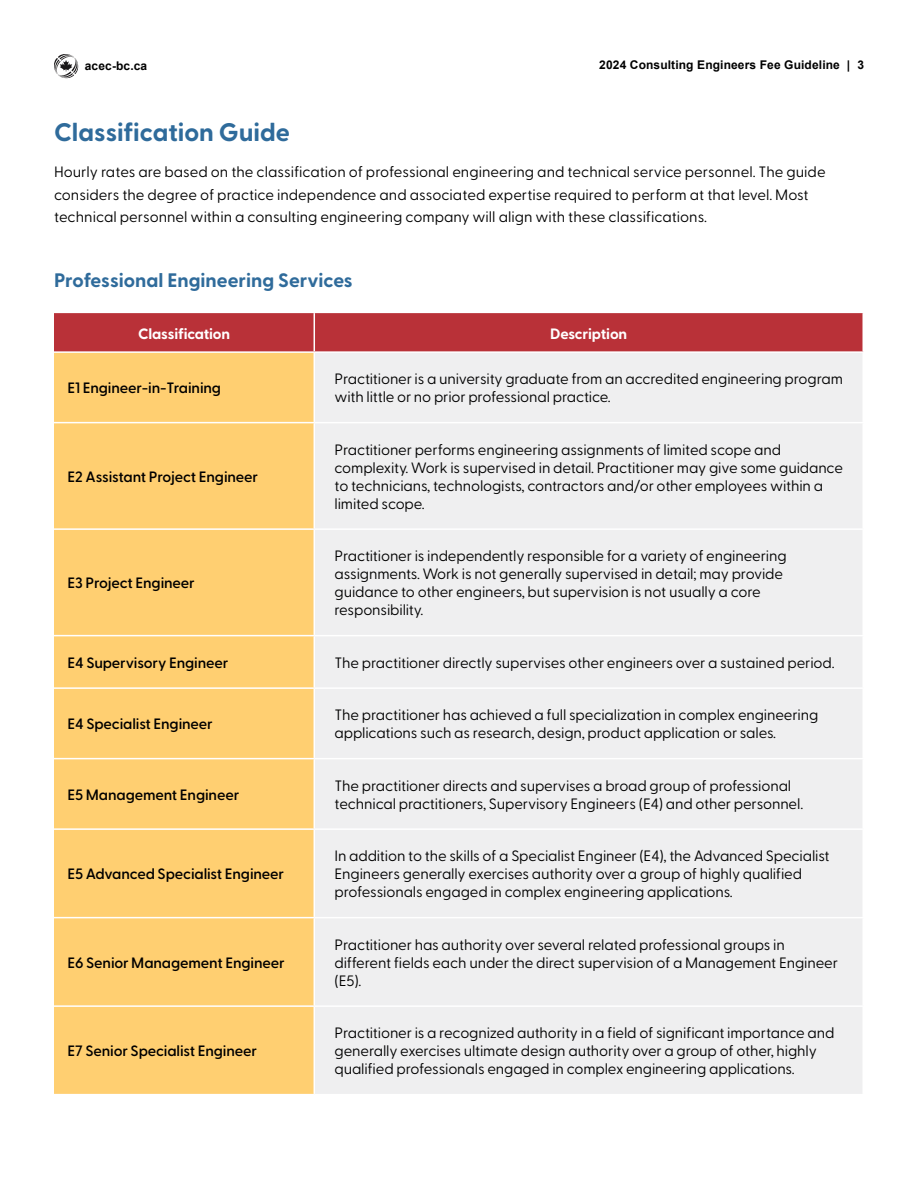
<style>
.page{position:relative;width:918px;height:1188px;background:#fff}
.page>*{position:absolute;margin:0;border:0;box-sizing:border-box;transform-origin:0 0}
.t1{font:700 25.5px "Greycliff CF";color:#2f6b9b}
.t2{font:700 19.5px "Greycliff CF";color:#2f6b9b}
.t3{font:15px/18px "Greycliff CF";letter-spacing:-.01em;color:#000}
.t4{font:600 15px "Greycliff CF";letter-spacing:-.01em;color:#000}
.t5{font:700 15px "Greycliff CF";letter-spacing:-.01em;color:#fff}
.t6{font:700 12px "Arial";letter-spacing:.01em;color:#000}
</style>
<div class="page">
<svg style="left:54px;top:54px;width:24px;height:24px"></svg>
<div style="left:54px;top:313px;width:808px;height:38px;background:#b93138"></div>
<div style="left:54px;top:353px;width:260px;height:741px;background:#ffcf71"></div>
<div style="left:315px;top:353px;width:547px;height:741px;background:#efeff0"></div>
<hr style="left:314px;top:313px;width:1px;height:38px;background:#fff">
<hr style="left:54px;top:422px;width:260px;height:1px;background:#fff">
<hr style="left:314px;top:422px;width:550px;height:1px;background:#fff">
<hr style="left:54px;top:528px;width:260px;height:2px;background:#fff">
<hr style="left:314px;top:528px;width:550px;height:2px;background:#fff">
<hr style="left:54px;top:635px;width:260px;height:1px;background:#fff">
<hr style="left:314px;top:635px;width:550px;height:1px;background:#fff">
<hr style="left:54px;top:687px;width:260px;height:2px;background:#fff">
<hr style="left:314px;top:687px;width:550px;height:2px;background:#fff">
<hr style="left:54px;top:758px;width:260px;height:1px;background:#fff">
<hr style="left:314px;top:758px;width:550px;height:1px;background:#fff">
<hr style="left:54px;top:828px;width:260px;height:2px;background:#fff">
<hr style="left:314px;top:828px;width:550px;height:2px;background:#fff">
<hr style="left:54px;top:917px;width:260px;height:1px;background:#fff">
<hr style="left:314px;top:917px;width:550px;height:1px;background:#fff">
<hr style="left:54px;top:1005px;width:260px;height:2px;background:#fff">
<hr style="left:314px;top:1005px;width:550px;height:2px;background:#fff">
<p class="t6" style="left:85px;top:58px;width:64px">acec-bc.ca</p>
<p class="t6" style="left:599px;top:57px;width:266px">2024 Consulting Engineers Fee Guideline | 3</p>
<h1 class="t1" style="left:54px;top:117px;width:238px">Classification Guide</h1>
<p class="t3" style="left:54px;top:161px;width:773px;line-height:22.5px">Hourly rates are based on the classification of professional engineering and technical service personnel. The guide considers the degree of practice independence and associated expertise required to perform at that level. Most technical personnel within a consulting engineering company will align with these classifications.</p>
<h2 class="t2" style="left:54px;top:269px;width:300px">Professional Engineering Services</h2>
<p class="t5" style="left:138px;top:324px;width:94px">Classification</p>
<p class="t5" style="left:550px;top:324px;width:79px">Description</p>
<p class="t4" style="left:67px;top:379px;width:155px">E1 Engineer-in-Training</p>
<p class="t3" style="left:335px;top:370px;width:510px">Practitioner is a university graduate from an accredited engineering program with little or no prior professional practice.</p>
<p class="t4" style="left:67px;top:468px;width:192px">E2 Assistant Project Engineer</p>
<p class="t4" style="left:67px;top:574px;width:129px">E3 Project Engineer</p>
<p class="t3" style="left:335px;top:441px;width:510px">Practitioner performs engineering assignments of limited scope and complexity. Work is supervised in detail. Practitioner may give some guidance to technicians, technologists, contractors and/or other employees within a limited scope.</p>
<p class="t3" style="left:335px;top:547px;width:454px">Practitioner is independently responsible for a variety of engineering assignments. Work is not generally supervised in detail; may provide guidance to other engineers, but supervision is not usually a core responsibility.</p>
<p class="t4" style="left:67px;top:654px;width:162px">E4 Supervisory Engineer</p>
<p class="t3" style="left:335px;top:654px;width:502px">The practitioner directly supervises other engineers over a sustained period.</p>
<p class="t4" style="left:67px;top:715px;width:147px">E4 Specialist Engineer</p>
<p class="t3" style="left:335px;top:706px;width:485px">The practitioner has achieved a full specialization in complex engineering applications such as research, design, product application or sales.</p>
<p class="t4" style="left:67px;top:786px;width:173px">E5 Management Engineer</p>
<p class="t3" style="left:335px;top:777px;width:470px">The practitioner directs and supervises a broad group of professional technical practitioners, Supervisory Engineers (E4) and other personnel.</p>
<p class="t4" style="left:67px;top:865px;width:218px">E5 Advanced Specialist Engineer</p>
<p class="t4" style="left:67px;top:954px;width:219px">E6 Senior Management Engineer</p>
<p class="t4" style="left:67px;top:1042px;width:191px">E7 Senior Specialist Engineer</p>
<p class="t3" style="left:335px;top:847px;width:497px">In addition to the skills of a Specialist Engineer (E4), the Advanced Specialist<br>Engineers generally exercises authority over a group of highly qualified professionals engaged in complex engineering applications.</p>
<p class="t3" style="left:335px;top:936px;width:505px">Practitioner has authority over several related professional groups in different fields each under the direct supervision of a Management Engineer (E5).</p>
<p class="t3" style="left:335px;top:1024px;width:502px">Practitioner is a recognized authority in a field of significant importance and generally exercises ultimate design authority over a group of other, highly qualified professionals engaged in complex engineering applications.</p>
</div>
